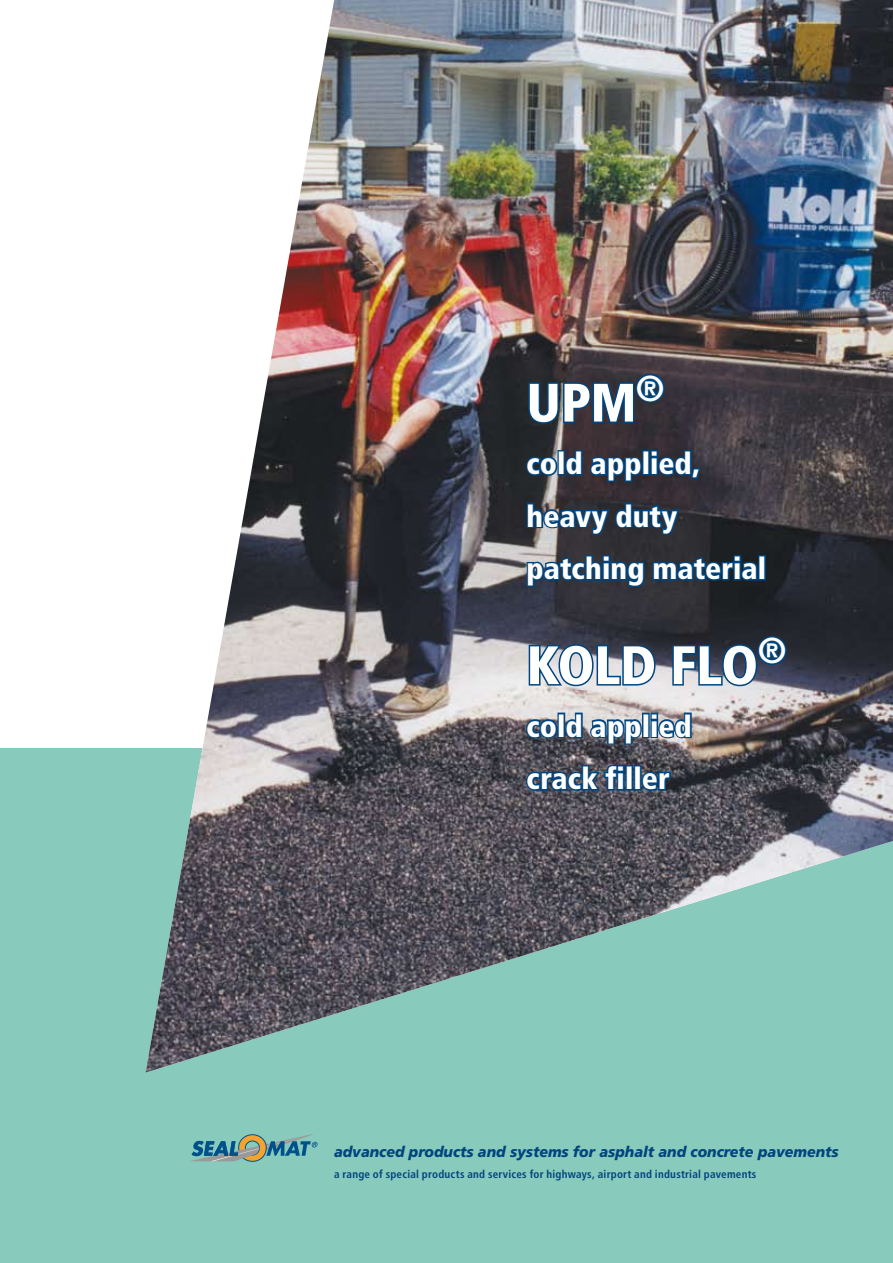
<style>
.page{position:relative;width:893px;height:1263px;background:#fff}
.page>*{position:absolute;margin:0;border:0;box-sizing:border-box;transform-origin:0 0}
.t1{font:900 condensed 54px "Frutiger LT Std";letter-spacing:-.005em;color:#fff}
.t2{font:900 condensed 30px/52.5px "Frutiger LT Std";letter-spacing:.005em;color:#fff}
.t3{font:italic 900 15px "Frutiger LT Std";color:#00457d;scale:.95 1}
.t4{font:700 condensed 11.1px "Frutiger LT Std";letter-spacing:.02em;color:#00457d}
</style>
<div class="page">
<div style="left:0;top:748px;width:893px;height:515px;background:#88cabc"></div>
<img style="left:146px;top:0;width:747px;height:1073px">
<svg style="left:525px;top:363px;width:263px;height:429px;background:#464e5d"></svg>
<svg style="left:191px;top:1134px;width:127px;height:27px"></svg>
<h1 class="t1" style="left:527px;top:370px;width:140px">UPM<sup>®</sup></h1>
<h2 class="t2" style="left:527px;top:437px;width:241px">cold applied, heavy duty patching material</h2>
<h1 class="t1" style="left:527px;top:633px;width:261px">KOLD FLO<sup>®</sup></h1>
<h2 class="t2" style="left:527px;top:700px;width:167px">cold applied crack filler</h2>
<h3 class="t3" style="left:334px;top:1142px;width:533px">advanced products and systems for asphalt and concrete pavements</h3>
<p class="t4" style="left:334px;top:1167px;width:424px">a range of special products and services for highways, airport and industrial pavements</p>
</div>
